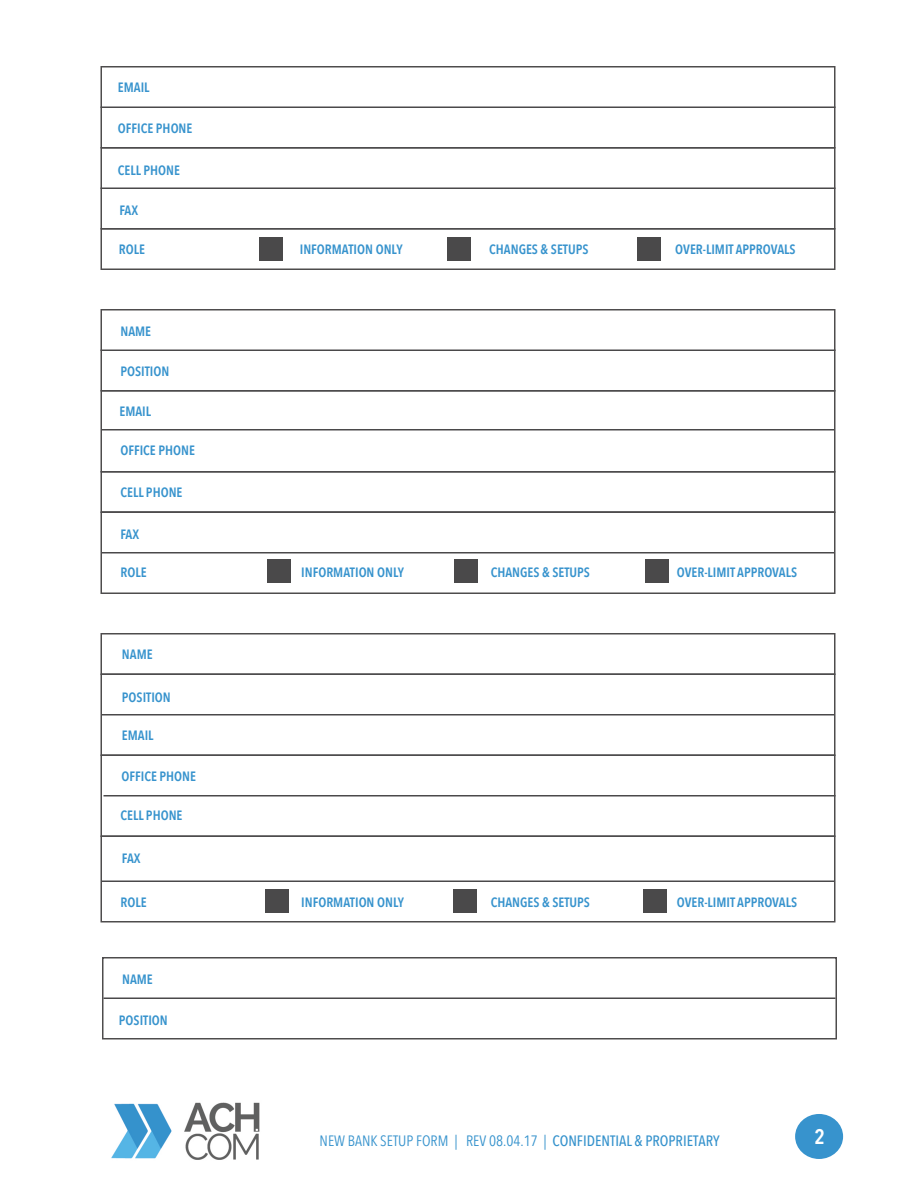
<style>
.page{position:relative;width:918px;height:1188px;background:#fff}
.page>*{position:absolute;margin:0;border:0;box-sizing:border-box;transform-origin:0 0}
.t1{font:600 21px "Avenir Next Condensed";color:#fff}
.t2{font:500 15px "Avenir Next Condensed";color:#3592cc}
.t3{font:600 13.5px "Avenir Next Condensed";color:#3793cd}
.s1{font-weight:400;color:#3793cd}
.s2{font-weight:400}
</style>
<div class="page">
<div style="left:795px;top:1114px;width:48px;height:45px;background:#3793cd;border-radius:50%"></div>
<hr style="left:104px;top:998px;width:732px;height:1px;background:#4a494a">
<div style="left:102px;top:957px;width:735px;height:83px;border:2px solid #4e4c4d"></div>
<hr style="left:100px;top:106px;width:736px;height:2px;background:#4a494a">
<hr style="left:100px;top:188px;width:736px;height:1px;background:#4a494a">
<hr style="left:100px;top:350px;width:736px;height:1px;background:#4a494a">
<hr style="left:102px;top:429px;width:732px;height:1px;background:#4a494a">
<hr style="left:102px;top:714px;width:732px;height:2px;background:#4a494a">
<hr style="left:102px;top:880px;width:732px;height:2px;background:#4a494a">
<hr style="left:102px;top:552px;width:732px;height:2px;background:#4a494a">
<hr style="left:104px;top:795px;width:732px;height:1px;background:#4a494a">
<div style="left:100px;top:66px;width:736px;height:82px;border:2px solid #4e4c4d"></div>
<div style="left:100px;top:147px;width:736px;height:83px;border:2px solid #4e4c4d"></div>
<div style="left:100px;top:228px;width:736px;height:42px;border:2px solid #4e4c4d"></div>
<div style="left:100px;top:309px;width:736px;height:83px;border:2px solid #4e4c4d"></div>
<div style="left:100px;top:390px;width:736px;height:82px;border:2px solid #4e4c4d"></div>
<div style="left:100px;top:512px;width:736px;height:82px;border:2px solid #4e4c4d"></div>
<div style="left:100px;top:754px;width:736px;height:83px;border:2px solid #4e4c4d"></div>
<div style="left:100px;top:471px;width:736px;height:42px;border:2px solid #4e4c4d"></div>
<div style="left:100px;top:633px;width:736px;height:42px;border:2px solid #4e4c4d"></div>
<div style="left:100px;top:836px;width:736px;height:86px;border:2px solid #4e4c4d"></div>
<div style="left:260px;top:237px;width:24px;height:24px;background:#4a494a"></div>
<div style="left:447px;top:237px;width:24px;height:24px;background:#4a494a"></div>
<div style="left:638px;top:237px;width:24px;height:24px;background:#4a494a"></div>
<div style="left:266px;top:890px;width:24px;height:24px;background:#4a494a"></div>
<div style="left:453px;top:890px;width:24px;height:24px;background:#4a494a"></div>
<div style="left:644px;top:890px;width:24px;height:24px;background:#4a494a"></div>
<div style="left:267px;top:560px;width:24px;height:24px;background:#4a494a"></div>
<div style="left:454px;top:560px;width:24px;height:24px;background:#4a494a"></div>
<div style="left:645px;top:560px;width:24px;height:24px;background:#4a494a"></div>
<img style="left:111px;top:1102px;width:149px;height:58px">
<p class="t3" style="left:118px;top:76px;width:33px">EMAIL</p>
<p class="t3" style="left:118px;top:116px;width:76px">OFFICE PHONE</p>
<p class="t3" style="left:118px;top:158px;width:64px">CELL PHONE</p>
<p class="t3" style="left:119px;top:198px;width:20px">FAX</p>
<p class="t3" style="left:119px;top:238px;width:28px">ROLE</p>
<p class="t3" style="left:300px;top:238px;width:104px">INFORMATION ONLY</p>
<p class="t3" style="left:489px;top:238px;width:101px">CHANGES &amp; SETUPS</p>
<p class="t3" style="left:675px;top:238px;width:122px">OVER-LIMIT APPROVALS</p>
<p class="t3" style="left:120px;top:320px;width:32px">NAME</p>
<p class="t3" style="left:120px;top:360px;width:50px">POSITION</p>
<p class="t3" style="left:119px;top:400px;width:33px">EMAIL</p>
<p class="t3" style="left:120px;top:439px;width:76px">OFFICE PHONE</p>
<p class="t3" style="left:120px;top:480px;width:64px">CELL PHONE</p>
<p class="t3" style="left:120px;top:523px;width:20px">FAX</p>
<p class="t3" style="left:120px;top:561px;width:28px">ROLE</p>
<p class="t3" style="left:301px;top:561px;width:104px">INFORMATION ONLY</p>
<p class="t3" style="left:491px;top:561px;width:101px">CHANGES &amp; SETUPS</p>
<p class="t3" style="left:677px;top:561px;width:122px">OVER-LIMIT APPROVALS</p>
<p class="t3" style="left:122px;top:643px;width:32px">NAME</p>
<p class="t3" style="left:122px;top:685px;width:50px">POSITION</p>
<p class="t3" style="left:122px;top:724px;width:33px">EMAIL</p>
<p class="t3" style="left:122px;top:765px;width:76px">OFFICE PHONE</p>
<p class="t3" style="left:120px;top:804px;width:64px">CELL PHONE</p>
<p class="t3" style="left:122px;top:846px;width:20px">FAX</p>
<p class="t3" style="left:120px;top:890px;width:28px">ROLE</p>
<p class="t3" style="left:301px;top:890px;width:104px">INFORMATION ONLY</p>
<p class="t3" style="left:491px;top:890px;width:101px">CHANGES &amp; SETUPS</p>
<p class="t3" style="left:677px;top:890px;width:122px">OVER-LIMIT APPROVALS</p>
<p class="t3" style="left:122px;top:967px;width:32px">NAME</p>
<p class="t3" style="left:119px;top:1008px;width:50px">POSITION</p>
<p class="t2" style="left:320px;top:1132px;width:402px"><span class="s1">NEW BANK SETUP FORM</span> <span class="s2">| REV 08.04.17 |</span> CONFIDENTIAL &amp; PROPRIETARY</p>
<h1 class="t1" style="left:815px;top:1118px;width:12px">2</h1>
</div>
